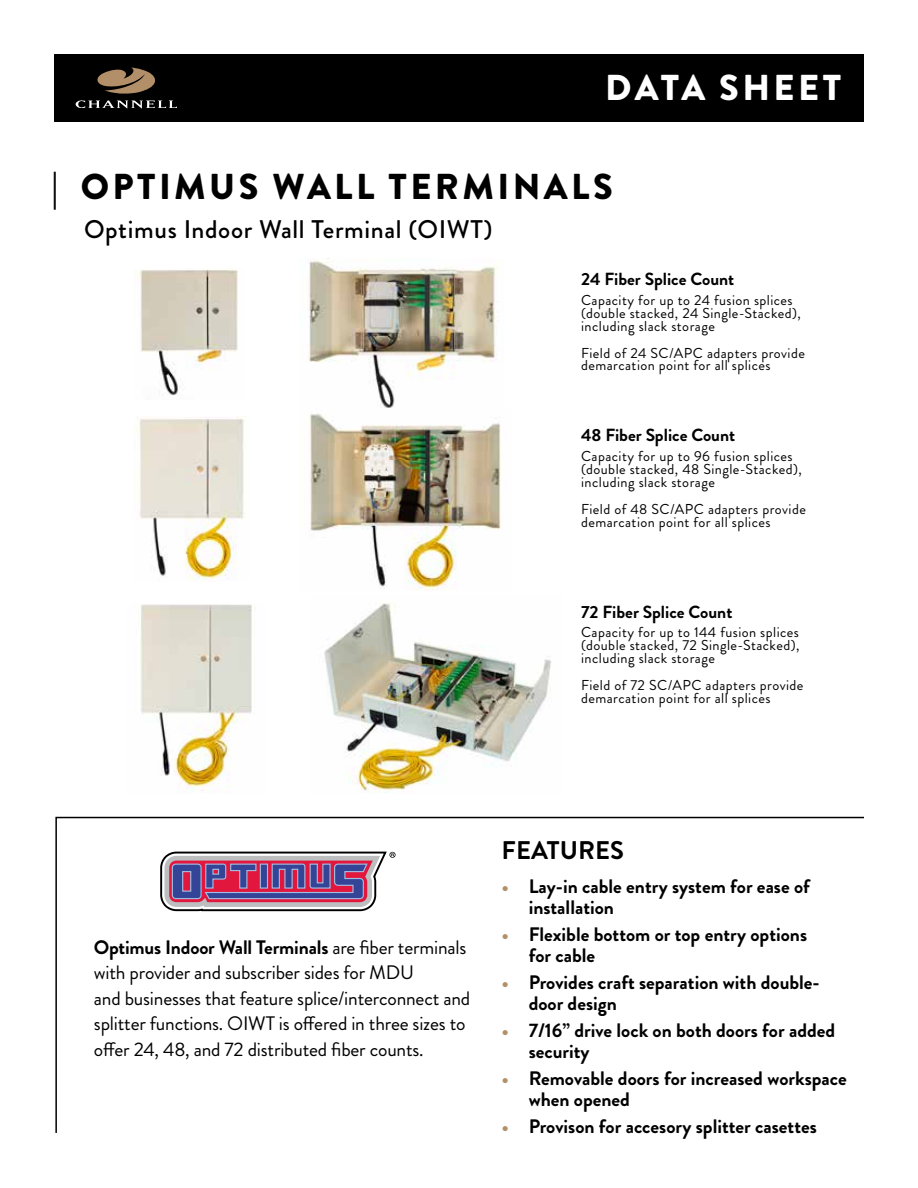
<style>
.page{position:relative;width:918px;height:1188px;background:#fff}
.page>*{position:absolute;margin:0;border:0;box-sizing:border-box;transform-origin:0 0}
.t1{font:900 36px "Brandon Grotesque";letter-spacing:.095em;color:#000}
.t2{font:900 36px "Brandon Grotesque";letter-spacing:.095em;color:#fff}
.t3{font:500 25.5px "Brandon Grotesque";letter-spacing:.025em;color:#000}
.t4{font:700 25.5px "Brandon Grotesque";color:#000}
.t5{font:700 19.5px/20.7px "Brandon Grotesque";color:#000}
.t6{font:19.5px/25.5px "Brandon Grotesque";letter-spacing:-.01em;color:#000}
.t7{font:700 17.55px "Brandon Grotesque";color:#000}
.t8{font:14.4px/12.8px "Brandon Grotesque";letter-spacing:.03em;color:#000}
.s1{font-weight:700}
.s2{color:#b38f69}
</style>
<div class="page">
<div style="left:54px;top:54px;width:810px;height:68px;background:#000"></div>
<svg style="left:75px;top:67px;width:102px;height:42px"></svg>
<svg style="left:55px;top:816px;width:809px;height:317px"></svg>
<img style="left:140px;top:604px;width:112px;height:188px">
<img style="left:308px;top:258px;width:189px;height:150px">
<img style="left:135px;top:269px;width:103px;height:127px">
<img style="left:135px;top:416px;width:111px;height:166px">
<img style="left:308px;top:413px;width:194px;height:177px">
<img style="left:324px;top:603px;width:228px;height:190px">
<svg style="left:159px;top:851px;width:237px;height:62px"></svg>
<h1 class="t2" style="left:605px;top:62px;width:237px">DATA SHEET</h1>
<h1 class="t1" style="left:52px;top:161px;width:562px">| OPTIMUS WALL TERMINALS</h1>
<h2 class="t3" style="left:84px;top:212px;width:410px">Optimus Indoor Wall Terminal (OIWT)</h2>
<p class="t7" style="left:581px;top:267px;width:155px">24 Fiber Splice Count</p>
<p class="t8" style="left:581px;top:294px;width:221px">Capacity for up to 24 fusion splices (double stacked, 24 Single-Stacked), including slack storage</p>
<p class="t8" style="left:581px;top:347px;width:225px">Field of 24 SC/APC adapters provide demarcation point for all splices</p>
<p class="t7" style="left:581px;top:423px;width:156px">48 Fiber Splice Count</p>
<p class="t8" style="left:581px;top:450px;width:222px">Capacity for up to 96 fusion splices (double stacked, 48 Single-Stacked), including slack storage</p>
<p class="t8" style="left:581px;top:503px;width:226px">Field of 48 SC/APC adapters provide demarcation point for all splices</p>
<p class="t7" style="left:581px;top:599px;width:153px">72 Fiber Splice Count</p>
<p class="t8" style="left:581px;top:626px;width:220px;text-align:justify">Capacity for up to 144 fusion splices (double stacked, 72 Single-Stacked), including slack storage</p>
<p class="t8" style="left:581px;top:679px;width:224px">Field of 72 SC/APC adapters provide demarcation point for all splices</p>
<p class="t6" style="left:94px;top:935px;width:378px"><span class="s1">Optimus Indoor Wall Terminals</span> are fiber terminals with provider and subscriber sides for MDU<br>and businesses that feature splice/interconnect and splitter functions. OIWT is offered in three sizes to offer 24, 48, and 72 distributed fiber counts.</p>
<h2 class="t4" style="left:502px;top:832px;width:124px">FEATURES</h2>
<h3 class="t5" style="left:529px;top:876px;width:283px;text-indent:-27px"><span class="s2">•</span> Lay-in cable entry system for ease of installation</h3>
<h3 class="t5" style="left:529px;top:924px;width:280px;text-indent:-27px"><span class="s2">•</span> Flexible bottom or top entry options for cable</h3>
<h3 class="t5" style="left:529px;top:972px;width:293px;text-indent:-27px"><span class="s2">•</span> Provides craft separation with double&shy;door design</h3>
<h3 class="t5" style="left:529px;top:1020px;width:308px;text-indent:-27px"><span class="s2">•</span> 7/16” drive lock on both doors for added security</h3>
<h3 class="t5" style="left:529px;top:1068px;width:320px;text-indent:-27px"><span class="s2">•</span> Removable doors for increased workspace when opened</h3>
<h3 class="t5" style="left:502px;top:1116px;width:317px"><span class="s2">•</span> Provison for accesory splitter casettes</h3>
</div>
